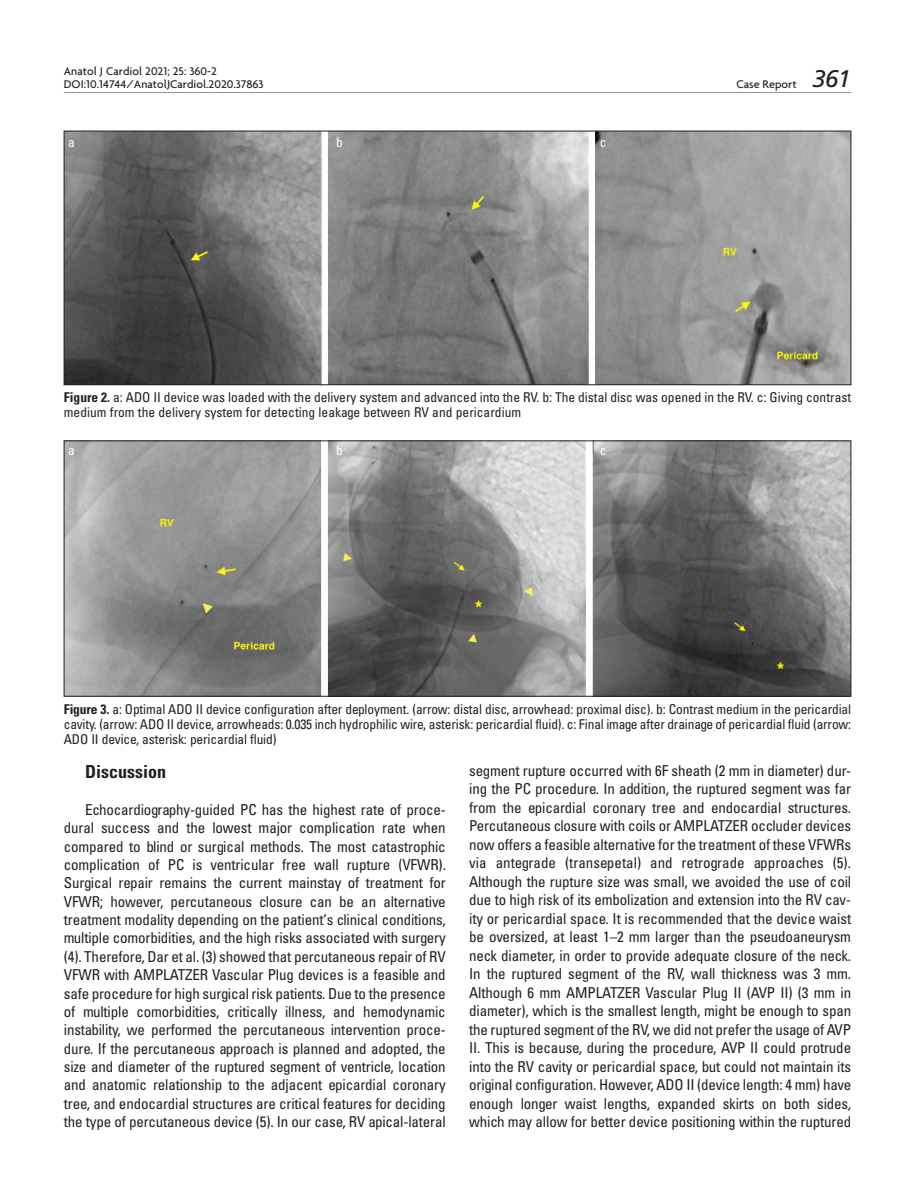
<style>
.page{position:relative;width:915px;height:1191px;background:#fff}
.page>*{position:absolute;margin:0;border:0;box-sizing:border-box;transform-origin:0 0}
.t1{font:24px "Frutiger Italic Tr";color:#231f20}
.t2{font:18px "Univers Cond Bd Tr";color:#231f20}
.t3{font:15px/18.5px "Univers Condensed Tr";letter-spacing:-.01em;color:#231f20;text-align:justify}
.t4{font:13.5px/15px "Univers Condensed Tr";color:#231f20}
.t5{font:13.5px "Univers Condensed Tr";color:#fff}
.t6{font:500 12px "Firma";color:#231f20}
.s1{font-family:"Univers Cond Bd Tr"}
</style>
<div class="page">
<img style="left:66px;top:133px;width:782px;height:250px">
<div style="left:64px;top:131px;width:786px;height:254px;border:1px solid #231f20"></div>
<img style="left:66px;top:442px;width:782px;height:252px">
<div style="left:64px;top:440px;width:786px;height:256px;border:1px solid #231f20"></div>
<hr style="left:64px;top:92px;width:786px;height:1px;background:#939598">
<p class="t6" style="left:64px;top:64px;width:155px">Anatol J Cardiol 2021; 25: 360-2</p>
<p class="t6" style="left:64px;top:77px;width:201px">DOI:10.14744/AnatolJCardiol.2020.37863</p>
<p class="t1" style="left:812px;top:65px;width:40px">361</p>
<p class="t6" style="left:736px;top:77px;width:62px">Case Report</p>
<p class="t5" style="left:68px;top:133px;width:8px">a</p>
<p class="t5" style="left:336px;top:133px;width:8px">b</p>
<p class="t5" style="left:599px;top:133px;width:8px">c</p>
<p class="t4" style="left:64px;top:389px;width:788px"><span class="s1">Figure 2.</span> a: ADO II device was loaded with the delivery system and advanced into the RV. b: The distal disc was opened in the RV. c: Giving contrast medium from the delivery system for detecting leakage between RV and pericardium</p>
<p class="t5" style="left:68px;top:442px;width:8px">a</p>
<p class="t5" style="left:336px;top:442px;width:8px">b</p>
<p class="t5" style="left:599px;top:442px;width:8px">c</p>
<p class="t4" style="left:64px;top:701px;width:788px;text-align:justify"><span class="s1">Figure 3.</span> a: Optimal ADO II device configuration after deployment. (arrow: distal disc, arrowhead: proximal disc). b: Contrast medium in the pericardial cavity. (arrow: ADO II device, arrowheads: 0.035 inch hydrophilic wire, asterisk: pericardial fluid). c: Final image after drainage of pericardial fluid (arrow:<br>ADO II device, asterisk: pericardial fluid)</p>
<p class="t2" style="left:85px;top:760px;width:82px">Discussion</p>
<p class="t3" style="left:64px;top:800px;width:383px;text-indent:21px">Echocardiography-guided PC has the highest rate of proce&shy;dural success and the lowest major complication rate when compared to blind or surgical methods. The most catastrophic complication of PC is ventricular free wall rupture (VFWR).<br>Surgical repair remains the current mainstay of treatment for VFWR; however, percutaneous closure can be an alternative treatment modality depending on the patient’s clinical conditions, multiple comorbidities, and the high risks associated with surgery (4). Therefore, Dar et al. (3) showed that percutaneous repair of RV VFWR with AMPLATZER Vascular Plug devices is a feasible and safe procedure for high surgical risk patients. Due to the presence of multiple comorbidities, critically illness, and hemodynamic instability, we performed the percutaneous intervention proce&shy;dure. If the percutaneous approach is planned and adopted, the size and diameter of the ruptured segment of ventricle, location and anatomic relationship to the adjacent epicardial coronary tree, and endocardial structures are critical features for deciding the type of percutaneous device (5). In our case, RV apical-lateral</p>
<p class="t3" style="left:469px;top:761px;width:383px">segment rupture occurred with 6F sheath (2 mm in diameter) dur&shy;ing the PC procedure. In addition, the ruptured segment was far from the epicardial coronary tree and endocardial structures.<br>Percutaneous closure with coils or AMPLATZER occluder devices now offers a feasible alternative for the treatment of these VFWRs via antegrade (transepetal) and retrograde approaches (5).<br>Although the rupture size was small, we avoided the use of coil due to high risk of its embolization and extension into the RV cav&shy;ity or pericardial space. It is recommended that the device waist be oversized, at least 1–2 mm larger than the pseudoaneurysm neck diameter, in order to provide adequate closure of the neck.<br>In the ruptured segment of the RV, wall thickness was 3 mm.<br>Although 6 mm AMPLATZER Vascular Plug II (AVP II) (3 mm in diameter), which is the smallest length, might be enough to span the ruptured segment of the RV, we did not prefer the usage of AVP II. This is because, during the procedure, AVP II could protrude into the RV cavity or pericardial space, but could not maintain its original configuration. However, ADO II (device length: 4 mm) have enough longer waist lengths, expanded skirts on both sides, which may allow for better device positioning within the ruptured</p>
</div>
